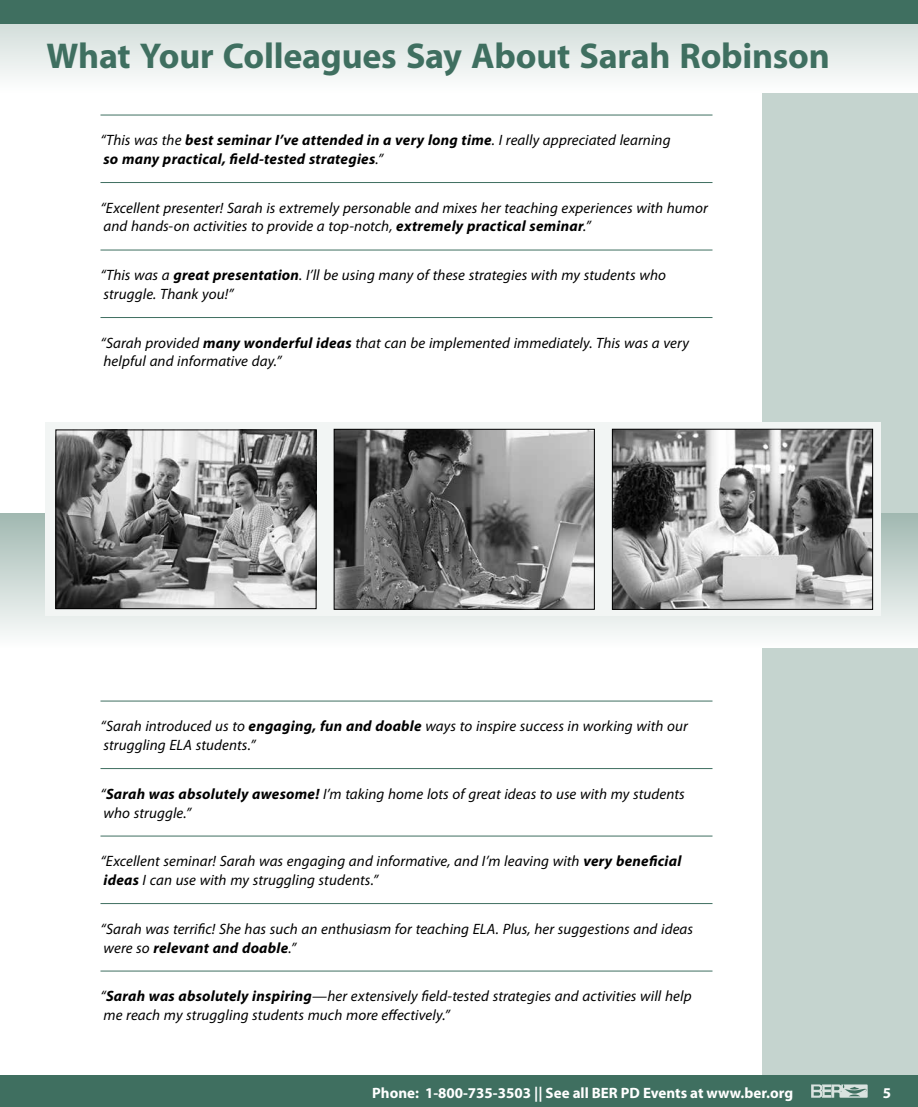
<style>
.page{position:relative;width:918px;height:1107px;background:#fff}
.page>*{position:absolute;margin:0;border:0;box-sizing:border-box;transform-origin:0 0}
.t1{font:700 36px "Myriad Pro";letter-spacing:-.005em;color:#3f6f60}
.t2{font:italic 15px/18.8px "Myriad Pro";letter-spacing:.005em;color:#000}
.t3{font:italic 700 15px/18.8px "Myriad Pro";letter-spacing:.015em;color:#000}
.t4{font:700 15px "Myriad Pro";color:#fff}
.s1{font-weight:400}
.s2{font-weight:700}
</style>
<div class="page">
<div style="left:763px;top:0;width:155px;height:1107px;background:#c5d4cf"></div>
<div style="left:0;top:1076px;width:918px;height:31px;background:#3f6f60"></div>
<svg style="left:811px;top:1084px;width:57px;height:14px"></svg>
<svg style="left:0;top:24px;width:918px;height:68px"></svg>
<div style="left:0;top:0;width:918px;height:24px;background:#3f6f60"></div>
<hr style="left:100px;top:115px;width:612px;height:1px;background:#3f6f60">
<hr style="left:100px;top:182px;width:612px;height:1px;background:#3f6f60">
<hr style="left:100px;top:250px;width:612px;height:1px;background:#3f6f60">
<hr style="left:100px;top:317px;width:612px;height:1px;background:#3f6f60">
<div style="left:0;top:513px;width:918px;height:135px;background:linear-gradient(to bottom,#a2b9b2,#fdfefe)"></div>
<hr style="left:100px;top:701px;width:612px;height:1px;background:#3f6f60">
<hr style="left:100px;top:768px;width:612px;height:1px;background:#3f6f60">
<hr style="left:100px;top:836px;width:612px;height:1px;background:#3f6f60">
<hr style="left:100px;top:903px;width:612px;height:1px;background:#3f6f60">
<hr style="left:100px;top:971px;width:612px;height:1px;background:#3f6f60">
<div style="left:45px;top:423px;width:835px;height:193px;background:#f2f5f4"></div>
<img style="left:58px;top:432px;width:256px;height:175px">
<div style="left:56px;top:430px;width:260px;height:179px;border:1px solid #000"></div>
<img style="left:336px;top:431px;width:257px;height:177px">
<div style="left:334px;top:429px;width:261px;height:181px;border:1px solid #000"></div>
<img style="left:614px;top:431px;width:257px;height:177px">
<div style="left:612px;top:429px;width:261px;height:181px;border:1px solid #000"></div>
<h1 class="t1" style="left:46px;top:32px;width:785px">What Your Colleagues Say About Sarah Robinson</h1>
<p class="t3" style="left:100px;top:130px;width:572px"><span class="s1">“This was the</span> best seminar I’ve attended in a very long time<span class="s1">. I really appreciated learning </span>so many practical, field-tested strategies<span class="s1">.”</span></p>
<p class="t2" style="left:100px;top:198px;width:609px">“Excellent presenter! Sarah is extremely personable and mixes her teaching experiences with humor and hands-on activities to provide a top-notch, <span class="s2">extremely practical seminar</span>.”</p>
<p class="t2" style="left:101px;top:266px;width:567px">“This was a <span class="s2">great presentation</span>. I’ll be using many of these strategies with my students who struggle. Thank you!”</p>
<p class="t2" style="left:101px;top:333px;width:590px">“Sarah provided <span class="s2">many wonderful ideas</span> that can be implemented immediately. This was a very helpful and informative day.”</p>
<p class="t2" style="left:100px;top:717px;width:589px">“Sarah introduced us to <span class="s2">engaging, fun and doable</span> ways to inspire success in working with our struggling ELA students.”</p>
<p class="t2" style="left:101px;top:784px;width:586px">“<span class="s2">Sarah was absolutely awesome!</span> I’m taking home lots of great ideas to use with my students who struggle.”</p>
<p class="t2" style="left:101px;top:852px;width:582px">“Excellent seminar! Sarah was engaging and informative, and I’m leaving with <span class="s2">very beneficial ideas</span> I can use with my struggling students.”</p>
<p class="t2" style="left:101px;top:919px;width:594px">“Sarah was terrific! She has such an enthusiasm for teaching ELA. Plus, her suggestions and ideas were so <span class="s2">relevant and doable</span>.”</p>
<p class="t2" style="left:100px;top:987px;width:593px">“<span class="s2">Sarah was absolutely inspiring</span>—her extensively field-tested strategies and activities will help me reach my struggling students much more effectively.”</p>
<p class="t4" style="left:372px;top:1083px;width:422px">Phone: 1-800-735-3503 || See all BER PD Events at www.ber.org</p>
<p class="t4" style="left:883px;top:1083px;width:10px">5</p>
</div>
